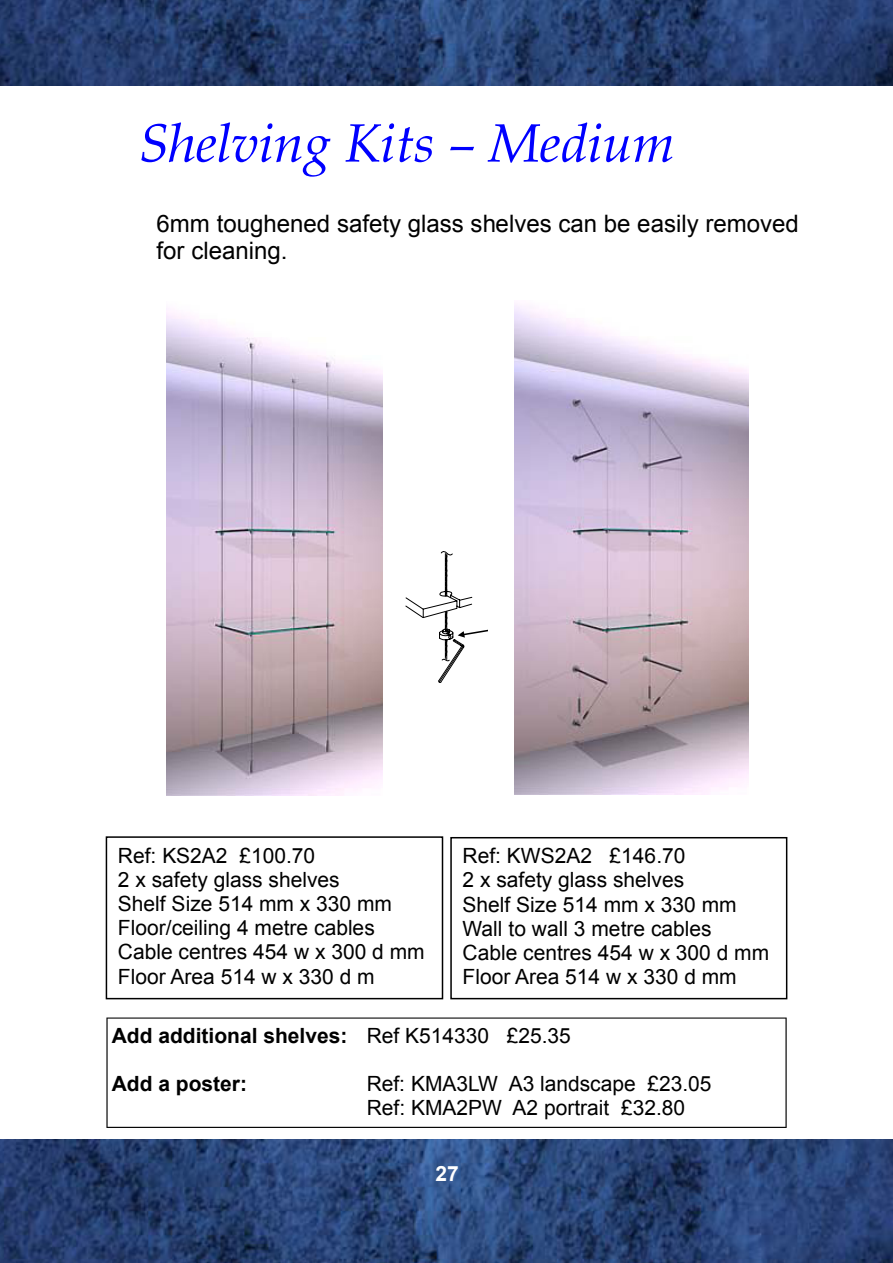
<style>
.page{position:relative;width:893px;height:1263px;background:#fff}
.page>*{position:absolute;margin:0;border:0;box-sizing:border-box;transform-origin:0 0}
.t1{font:italic 54px "Book Antiqua";color:#00f}
.t2{font:24px/27.6px "Arial";color:#000}
.t3{font:21px/24.2px "Arial";color:#000}
.t4{font:700 21px "Arial";color:#000}
.t5{font:700 21px "Arial";color:#fff}
.s1{font-weight:400}
</style>
<div class="page">
<img style="left:0;top:1139px;width:892px;height:124px">
<img style="left:0;top:0;width:892px;height:85px">
<div style="left:106px;top:836px;width:337px;height:163px;border:2px solid #000"></div>
<div style="left:450px;top:837px;width:337px;height:162px;border:2px solid #000"></div>
<svg style="left:106px;top:1018px;width:680px;height:110px"></svg>
<svg style="left:406px;top:551px;width:82px;height:132px"></svg>
<img style="left:166px;top:308px;width:217px;height:488px">
<img style="left:515px;top:303px;width:233px;height:491px">
<h1 class="t1" style="left:139px;top:105px;width:537px">Shelving Kits – Medium</h1>
<p class="t2" style="left:157px;top:210px;width:644px">6mm toughened safety glass shelves can be easily removed for cleaning.</p>
<p class="t3" style="left:118px;top:844px;width:308px">Ref: KS2A2 £100.70<br>2 x safety glass shelves<br>Shelf Size 514 mm x 330 mm<br>Floor/ceiling 4 metre cables<br>Cable centres 454 w x 300 d mm<br>Floor Area 514 w x 330 d m</p>
<p class="t3" style="left:462px;top:844px;width:308px">Ref: KWS2A2 £146.70<br>2 x safety glass shelves<br>Shelf Size 514 mm x 330 mm<br>Wall to wall 3 metre cables<br>Cable centres 454 w x 300 d mm<br>Floor Area 514 w x 330 d mm</p>
<p class="t4" style="left:112px;top:1021px;width:460px">Add additional shelves: <span class="s1">Ref K514330 £25.35</span></p>
<p class="t4" style="left:112px;top:1070px;width:137px">Add a poster:</p>
<p class="t3" style="left:366px;top:1072px;width:346px">Ref: KMA3LW A3 landscape £23.05<br>Ref: KMA2PW A2 portrait £32.80</p>
<p class="t5" style="left:435px;top:1159px;width:25px">27</p>
</div>
